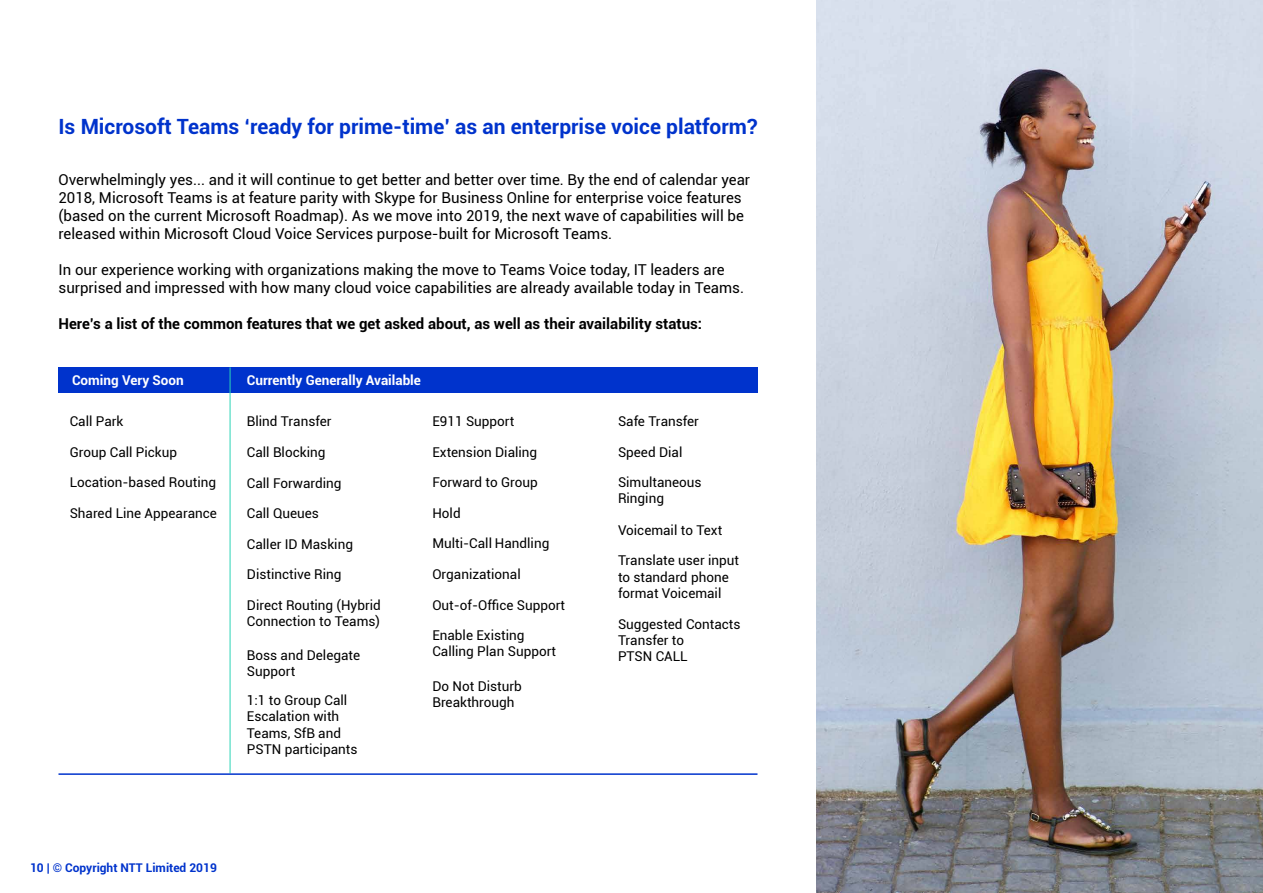
<style>
.page{position:relative;width:1263px;height:893px;background:#fff}
.page>*{position:absolute;margin:0;border:0;box-sizing:border-box;transform-origin:0 0}
.t1{font:700 21px "Roboto";color:#03c}
.t2{font:15px/18px "Roboto";color:#000}
.t3{font:700 15px "Roboto";color:#000}
.t4{font:13.5px/16.2px "Roboto";color:#000}
.t5{font:700 13.5px "Roboto";color:#fff}
.t6{font:700 12px "Roboto";color:#03c}
</style>
<div class="page">
<div style="left:58px;top:367px;width:699px;height:26px;background:#03c"></div>
<hr style="left:230px;top:367px;width:1px;height:406px;background:#2cd5b6">
<hr style="left:58px;top:773px;width:699px;height:2px;background:#03c">
<img style="left:816px;top:0;width:447px;height:893px">
<h1 class="t1" style="left:58px;top:112px;width:700px">Is Microsoft Teams ‘ready for prime-time’ as an enterprise voice platform?</h1>
<p class="t2" style="left:58px;top:170px;width:693px">Overwhelmingly yes... and it will continue to get better and better over time. By the end of calendar year 2018, Microsoft Teams is at feature parity with Skype for Business Online for enterprise voice features (based on the current Microsoft Roadmap). As we move into 2019, the next wave of capabilities will be released within Microsoft Cloud Voice Services purpose-built for Microsoft Teams.</p>
<p class="t2" style="left:58px;top:260px;width:687px">In our experience working with organizations making the move to Teams Voice today, IT leaders are surprised and impressed with how many cloud voice capabilities are already available today in Teams.</p>
<p class="t3" style="left:58px;top:313px;width:645px">Here’s a list of the common features that we get asked about, as well as their availability status:</p>
<p class="t5" style="left:72px;top:371px;width:113px">Coming Very Soon</p>
<p class="t5" style="left:247px;top:371px;width:176px">Currently Generally Available</p>
<p class="t4" style="left:70px;top:412px;width:55px">Call Park</p>
<p class="t4" style="left:247px;top:412px;width:86px">Blind Transfer</p>
<p class="t4" style="left:432px;top:412px;width:83px">E911 Support</p>
<p class="t4" style="left:618px;top:412px;width:82px">Safe Transfer</p>
<p class="t4" style="left:70px;top:443px;width:109px">Group Call Pickup</p>
<p class="t4" style="left:247px;top:444px;width:80px">Call Blocking</p>
<p class="t4" style="left:432px;top:443px;width:106px">Extension Dialing</p>
<p class="t4" style="left:618px;top:443px;width:66px">Speed Dial</p>
<p class="t4" style="left:70px;top:474px;width:148px">Location-based Routing</p>
<p class="t4" style="left:70px;top:504px;width:149px">Shared Line Appearance</p>
<p class="t4" style="left:247px;top:474px;width:96px">Call Forwarding</p>
<p class="t4" style="left:247px;top:505px;width:74px">Call Queues</p>
<p class="t4" style="left:432px;top:474px;width:107px">Forward to Group</p>
<p class="t4" style="left:432px;top:504px;width:30px">Hold</p>
<p class="t4" style="left:618px;top:474px;width:85px">Simultaneous<br>Ringing</p>
<p class="t4" style="left:618px;top:521px;width:106px">Voicemail to Text</p>
<p class="t4" style="left:247px;top:535px;width:108px">Caller ID Masking</p>
<p class="t4" style="left:432px;top:535px;width:118px">Multi-Call Handling</p>
<p class="t4" style="left:247px;top:566px;width:96px">Distinctive Ring</p>
<p class="t4" style="left:247px;top:597px;width:135px">Direct Routing (Hybrid<br>Connection to Teams)</p>
<p class="t4" style="left:247px;top:647px;width:115px">Boss and Delegate<br>Support</p>
<p class="t4" style="left:247px;top:692px;width:112px">1:1 to Group Call<br>Escalation with<br>Teams, SfB and<br>PSTN participants</p>
<p class="t4" style="left:432px;top:566px;width:90px">Organizational</p>
<p class="t4" style="left:432px;top:596px;width:134px">Out-of-Office Support</p>
<p class="t4" style="left:432px;top:627px;width:125px">Enable Existing<br>Calling Plan Support</p>
<p class="t4" style="left:432px;top:678px;width:91px">Do Not Disturb<br>Breakthrough</p>
<p class="t4" style="left:618px;top:552px;width:123px">Translate user input to standard phone format Voicemail</p>
<p class="t4" style="left:618px;top:615px;width:124px">Suggested Contacts<br>Transfer to<br>PTSN CALL</p>
<p class="t6" style="left:30px;top:859px;width:188px">10 | © Copyright NTT Limited 2019</p>
</div>
